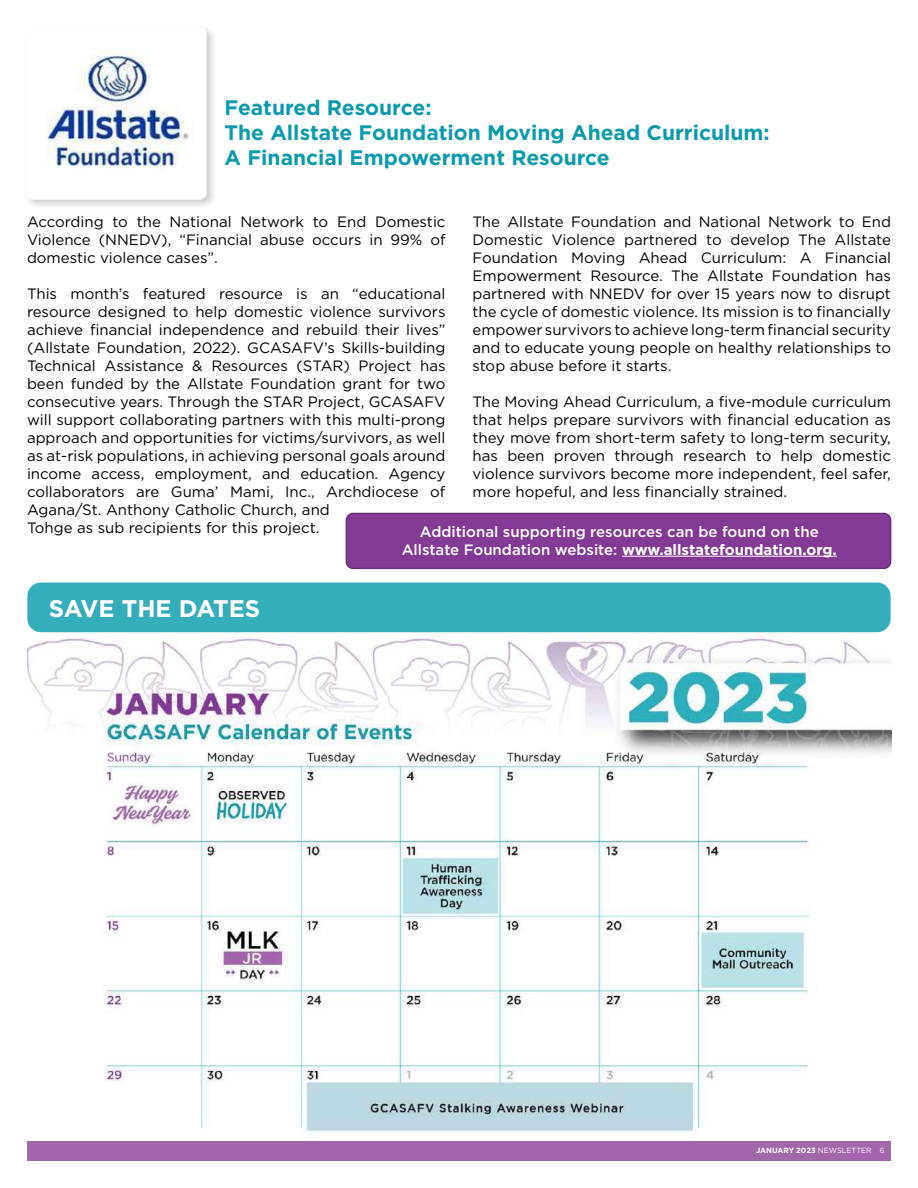
<style>
.page{position:relative;width:918px;height:1188px;background:#fff}
.page>*{position:absolute;margin:0;border:0;box-sizing:border-box;transform-origin:0 0}
.t1{font:700 24px "Gotham";color:#fff}
.t2{font:700 21px/25.2px "Gotham";color:#0c9aac}
.t3{font:15px/18px "Gotham";color:#000;text-align:justify}
.t4{font:500 15px/18px "Gotham";color:#fff;text-align:center}
.t5{font:700 7.5px "Gotham";color:#fff}
.s1{font-weight:700}
.s2{font-weight:400}
</style>
<div class="page">
<div style="left:27px;top:1142px;width:864px;height:19px;background:#a266aa"></div>
<div style="left:346px;top:514px;width:545px;height:54px;background:#833995;border-radius:7px"></div>
<div style="left:346px;top:513px;width:545px;height:56px;border:2px solid #682e80;border-radius:7px"></div>
<img style="left:27px;top:622px;width:864px;height:511px">
<div style="left:24px;top:24px;width:193px;height:186px;background:#000;opacity:.2"></div>
<div style="left:28px;top:28px;width:177px;height:170px;background:#fff;border-radius:5px"></div>
<div style="left:27px;top:27px;width:180px;height:173px;border:2px solid #fff;border-radius:5px"></div>
<img style="left:46px;top:49px;width:143px;height:117px">
<div style="left:27px;top:583px;width:864px;height:49px;background:#36adbc;border-radius:13px"></div>
<hr style="left:622px;top:556px;width:215px;height:1px;background:#fff">
<h2 class="t2" style="left:225px;top:95px;width:547px">Featured Resource:<br>The Allstate Foundation Moving Ahead Curriculum:<br>A Financial Empowerment Resource</h2>
<p class="t3" style="left:27px;top:212px;width:420px">According to the National Network to End Domestic Violence (NNEDV), “Financial abuse occurs in 99% of domestic violence cases”.</p>
<p class="t3" style="left:27px;top:284px;width:420px;text-align:left">This month’s featured resource is an “educational resource designed to help domestic violence survivors achieve financial independence and rebuild their lives” (Allstate Foundation, 2022). GCASAFV’s Skills-building Technical Assistance &amp; Resources (STAR) Project has been funded by the Allstate Foundation grant for two consecutive years. Through the STAR Project, GCASAFV will support collaborating partners with this multi-prong approach and opportunities for victims/survivors, as well as at-risk populations, in achieving personal goals around income access, employment, and education. Agency collaborators are Guma’ Mami, Inc., Archdiocese of Agana/St. Anthony Catholic Church, and<br>Tohge as sub recipients for this project.</p>
<p class="t3" style="left:472px;top:212px;width:420px">The Allstate Foundation and National Network to End Domestic Violence partnered to develop The Allstate Foundation Moving Ahead Curriculum: A Financial Empowerment Resource. The Allstate Foundation has partnered with NNEDV for over 15 years now to disrupt the cycle of domestic violence. Its mission is to financially empower survivors to achieve long-term financial security and to educate young people on healthy relationships to stop abuse before it starts.</p>
<p class="t3" style="left:472px;top:392px;width:420px">The Moving Ahead Curriculum, a five-module curriculum that helps prepare survivors with financial education as they move from short-term safety to long-term security, has been proven through research to help domestic violence survivors become more independent, feel safer, more hopeful, and less financially strained.</p>
<p class="t4" style="left:402px;top:522px;width:437px">Additional supporting resources can be found on the<br>Allstate Foundation website: <span class="s1">www.allstatefoundation.org.</span></p>
<h1 class="t1" style="left:49px;top:592px;width:213px">SAVE THE DATES</h1>
<p class="t5" style="left:756px;top:1146px;width:130px">JANUARY 2023 <span class="s2">NEWSLETTER 6</span></p>
</div>
